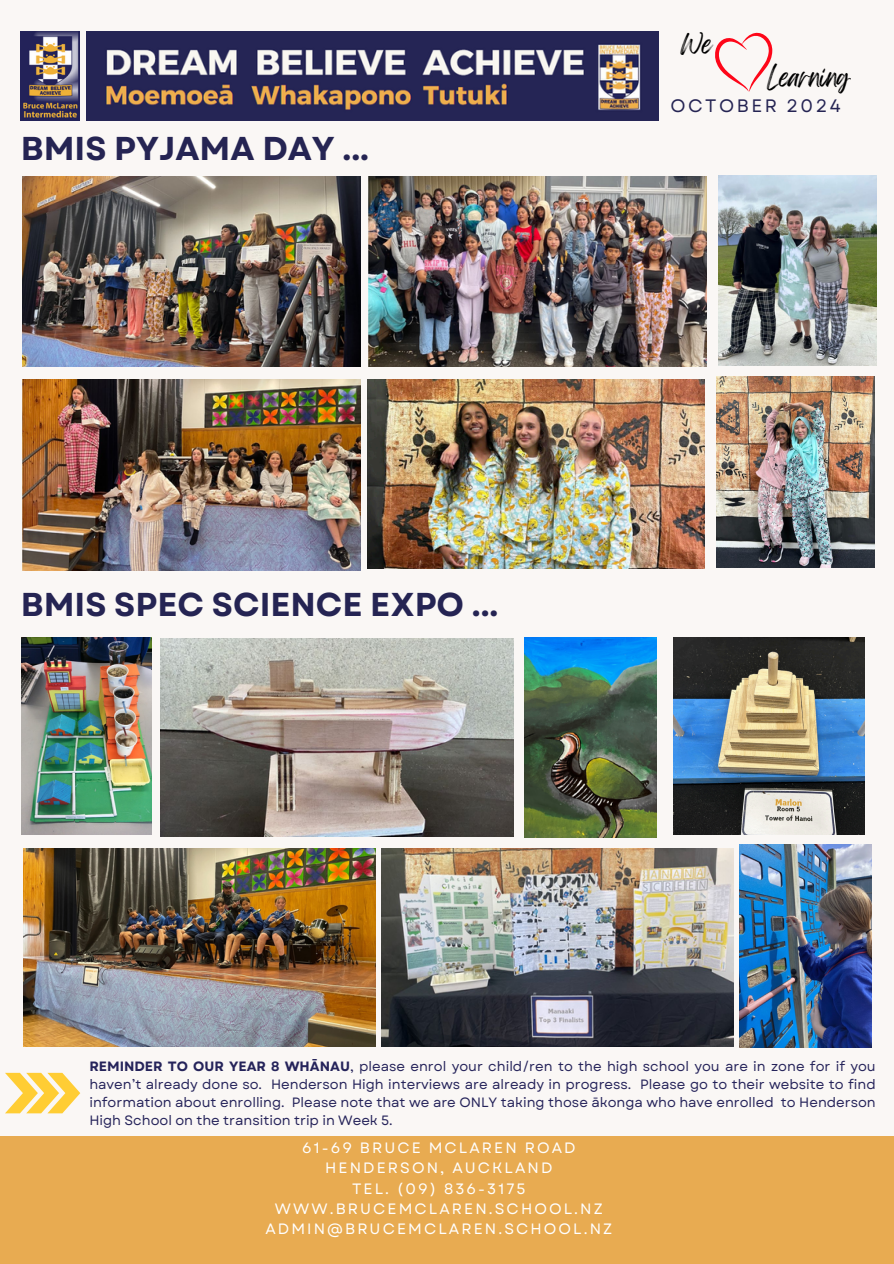
<style>
.page{position:relative;width:894px;height:1264px;background:#fff}
.page>*{position:absolute;margin:0;border:0;box-sizing:border-box;transform-origin:0 0}
.t1{font:700 33px "Garet";color:#252453}
.t2{font:22.5px "Feeling Passionate";color:#000}
.t3{font:18px "Garet";letter-spacing:.14em;color:#252453}
.t4{font:15px/20.2px "Garet";letter-spacing:.14em;color:#fff;text-align:center}
.t5{font:13.5px/18px "Garet";color:#25235a;text-align:justify}
.s1{font-weight:700}
</style>
<div class="page">
<div style="left:0;top:0;width:893px;height:1263px;background:#faf7f5"></div>
<div style="left:0;top:1136px;width:893px;height:127px;background:#e8ab51"></div>
<img style="left:86px;top:31px;width:572px;height:89px">
<img style="left:21px;top:31px;width:58px;height:89px">
<img style="left:718px;top:175px;width:158px;height:191px">
<img style="left:22px;top:176px;width:338px;height:190px">
<img style="left:22px;top:380px;width:338px;height:190px">
<img style="left:368px;top:380px;width:336px;height:188px">
<img style="left:368px;top:176px;width:338px;height:190px">
<img style="left:716px;top:376px;width:157px;height:191px">
<img style="left:21px;top:637px;width:130px;height:197px">
<img style="left:160px;top:638px;width:353px;height:198px">
<img style="left:739px;top:844px;width:131px;height:203px">
<img style="left:23px;top:848px;width:352px;height:198px">
<img style="left:381px;top:848px;width:352px;height:198px">
<svg style="left:715px;top:32px;width:57px;height:60px"></svg>
<img style="left:524px;top:637px;width:132px;height:201px">
<img style="left:673px;top:637px;width:190px;height:197px">
<svg style="left:5px;top:1072px;width:75px;height:41px"></svg>
<p class="t2" style="left:680px;top:26px;width:34px">We</p>
<p class="t2" style="left:767px;top:59px;width:84px">Learning</p>
<p class="t1" style="left:21px;top:125px;width:349px">BMIS PYJAMA DAY ...</p>
<h1 class="t1" style="left:21px;top:580px;width:478px">BMIS SPEC SCIENCE EXPO ...</h1>
<p class="t3" style="left:670px;top:93px;width:172px">OCTOBER 2024</p>
<p class="t5" style="left:89px;top:1056px;width:787px"><span class="s1">REMINDER TO OUR YEAR 8 WHĀNAU</span>, please enrol your child/ren to the high school you are in zone for if you haven’t already done so. Henderson High interviews are already in progress. Please go to their website to find information about enrolling. Please note that we are ONLY taking those ākonga who have enrolled to Henderson High School on the transition trip in Week 5.</p>
<p class="t4" style="left:265px;top:1137px;width:348px">61-69 BRUCE MCLAREN ROAD<br>HENDERSON, AUCKLAND<br>TEL. (09) 836-3175<br>WWW.BRUCEMCLAREN.SCHOOL.NZ<br>ADMIN@BRUCEMCLAREN.SCHOOL.NZ</p>
</div>
